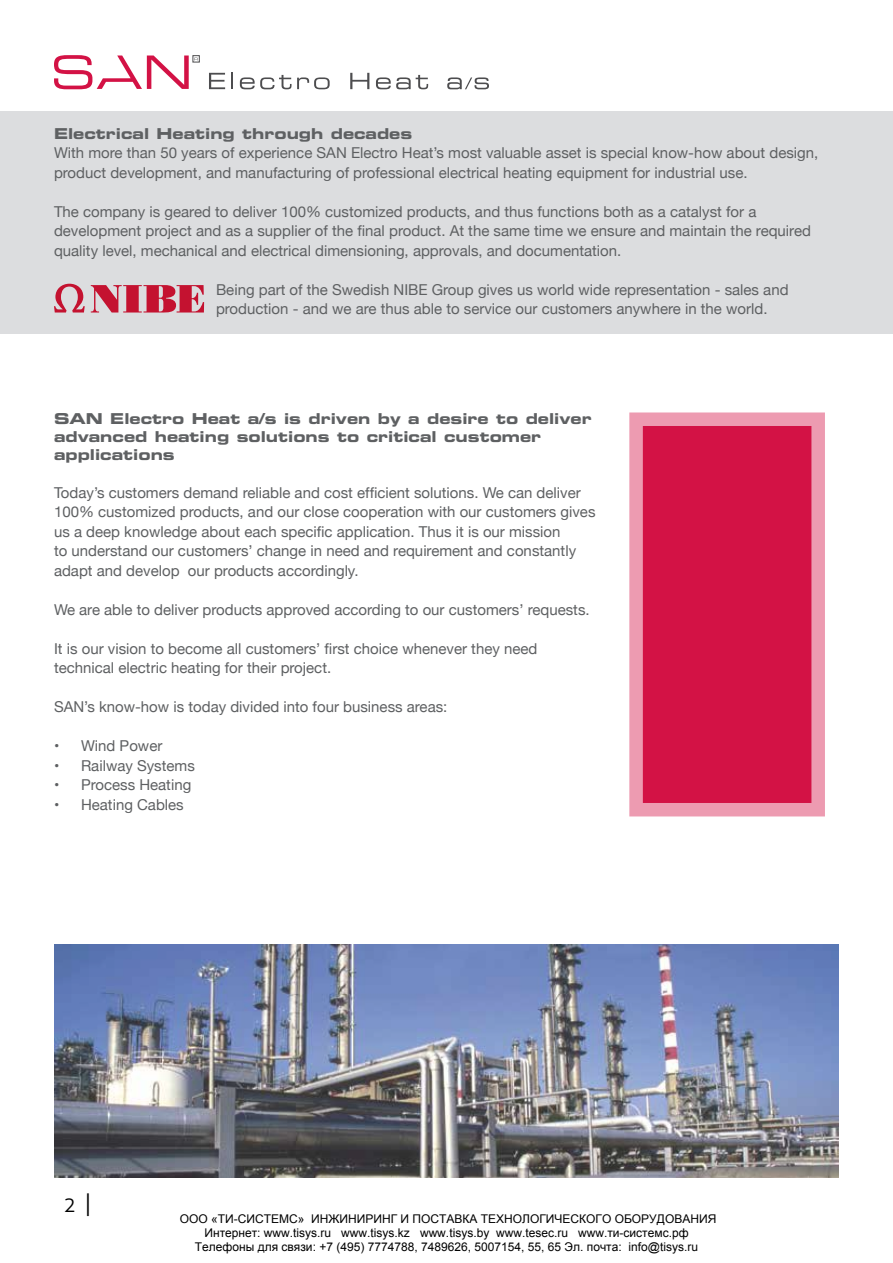
<style>
.page{position:relative;width:893px;height:1263px;background:#fff}
.page>*{position:absolute;margin:0;border:0;box-sizing:border-box;transform-origin:0 0}
.t1{font:300 21px "Aller";color:#000}
.t2{font:15px/19.5px "Helvetica Neue";color:#5e6062}
.t3{font:15px/18px "Eurostile Bold Extended Two";color:#5e6062}
.t4{font:12px/14.4px "Arial";color:#000;text-align:center}
.s1{font-size:24px}
</style>
<div class="page">
<div style="left:0;top:112px;width:893px;height:222px;background:#dcdddf"></div>
<svg style="left:209px;top:73px;width:16px;height:16px"></svg>
<svg style="left:231px;top:73px;width:2px;height:16px"></svg>
<svg style="left:240px;top:75px;width:90px;height:14px"></svg>
<svg style="left:350px;top:73px;width:19px;height:16px"></svg>
<svg style="left:376px;top:75px;width:52px;height:14px"></svg>
<svg style="left:447px;top:77px;width:42px;height:12px"></svg>
<div style="left:193px;top:55px;width:7px;height:7px;border:1px solid #4d4d4f"></div>
<svg style="left:54px;top:55px;width:144px;height:34px"></svg>
<div style="left:629px;top:412px;width:196px;height:404px;background:#d31245;border:14px solid #ed9bb1"></div>
<img style="left:54px;top:944px;width:785px;height:234px">
<svg style="left:91px;top:285px;width:113px;height:28px"></svg>
<svg style="left:54px;top:284px;width:31px;height:28px"></svg>
<p class="t3" style="left:54px;top:124px;width:360px">Electrical Heating through decades</p>
<p class="t2" style="left:54px;top:144px;width:766px">With more than 50 years of experience SAN Electro Heat’s most valuable asset is special know-how about design, product development, and manufacturing of professional electrical heating equipment for industrial use.</p>
<p class="t2" style="left:54px;top:202px;width:758px">The company is geared to deliver 100% customized products, and thus functions both as a catalyst for a development project and as a supplier of the final product. At the same time we ensure and maintain the required quality level, mechanical and electrical dimensioning, approvals, and documentation.</p>
<p class="t2" style="left:216px;top:280px;width:574px">Being part of the Swedish NIBE Group gives us world wide representation - sales and production - and we are thus able to service our customers anywhere in the world.</p>
<p class="t3" style="left:54px;top:409px;width:539px">SAN Electro Heat a/s is driven by a desire to deliver advanced heating solutions to critical customer applications</p>
<p class="t2" style="left:54px;top:483px;width:543px">Today’s customers demand reliable and cost efficient solutions. We can deliver 100% customized products, and our close cooperation with our customers gives us a deep knowledge about each specific application. Thus it is our mission<br>to understand our customers’ change in need and requirement and constantly adapt and develop our products accordingly.</p>
<p class="t2" style="left:54px;top:600px;width:537px">We are able to deliver products approved according to our customers’ requests.</p>
<p class="t2" style="left:54px;top:639px;width:485px">It is our vision to become all customers’ first choice whenever they need technical electric heating for their project.</p>
<p class="t2" style="left:54px;top:698px;width:395px">SAN’s know-how is today divided into four business areas:</p>
<p class="t2" style="left:54px;top:737px;width:110px">• Wind Power</p>
<p class="t2" style="left:54px;top:756px;width:142px">• Railway Systems</p>
<p class="t2" style="left:54px;top:776px;width:139px">• Process Heating</p>
<p class="t2" style="left:54px;top:795px;width:131px">• Heating Cables</p>
<h1 class="t1" style="left:64px;top:1191px;width:30px">2 <span class="s1">|</span></h1>
<p class="t4" style="left:180px;top:1211px;width:538px">ООО «ТИ-СИСТЕМС» ИНЖИНИРИНГ И ПОСТАВКА ТЕХНОЛОГИЧЕСКОГО ОБОРУДОВАНИЯ<br>Интернет: www.tisys.ru www.tisys.kz www.tisys.by www.tesec.ru www.ти-системс.рф<br>Телефоны для связи: +7 (495) 7774788, 7489626, 5007154, 55, 65 Эл. почта: info@tisys.ru</p>
</div>
